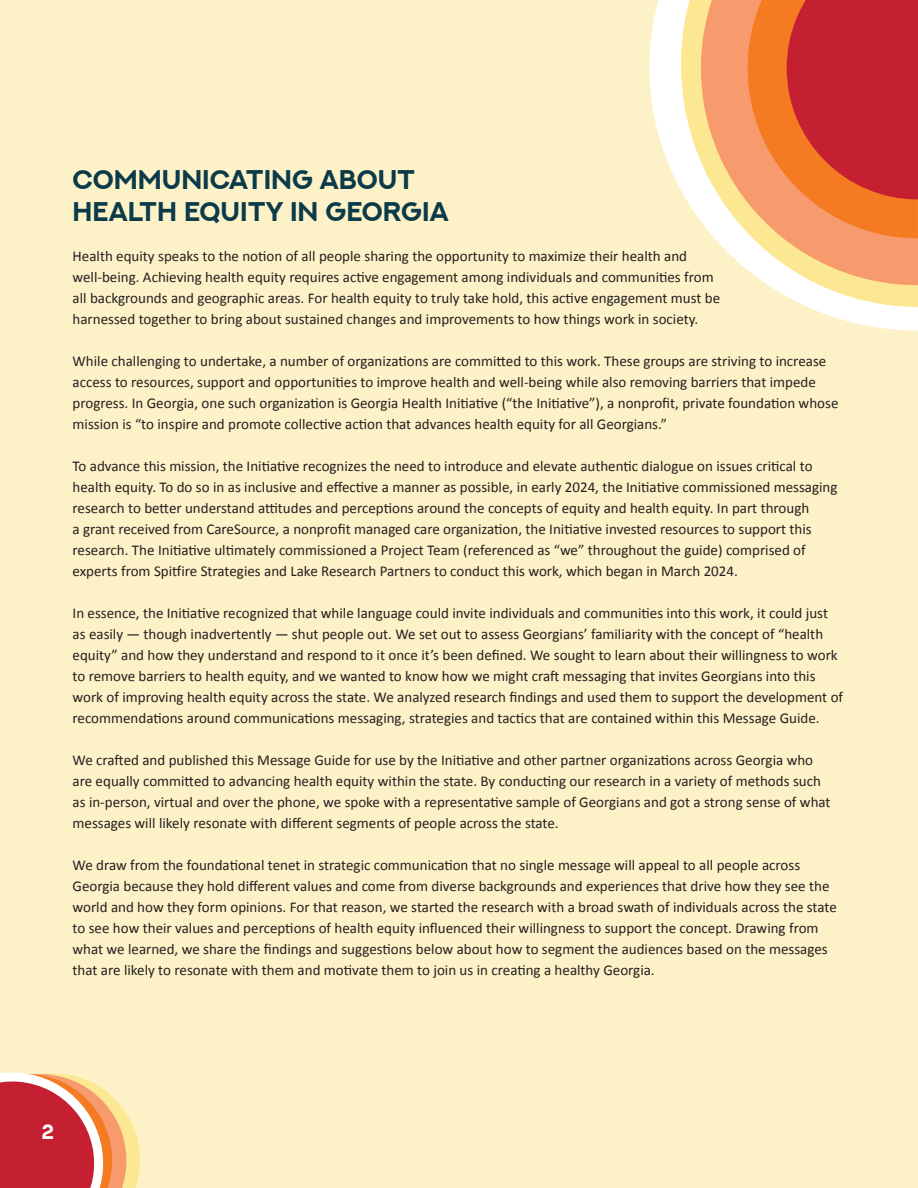
<style>
.page{position:relative;width:918px;height:1188px;background:#fdf2c7}
.page>*{position:absolute;margin:0;border:0;box-sizing:border-box;transform-origin:0 0}
.t1{font:700 27px/32.4px "NEXTART";color:#0b3a49}
.t2{font:700 21px "NEXTART";color:#fff}
.t3{font:15px/21px "Calibri";color:#231f20}
</style>
<div class="page">
<svg style="left:0;top:1064px;width:143px;height:124px;background:#e07d6d"></svg>
<svg style="left:681px;top:0;width:67px;height:307px"></svg>
<svg style="left:701px;top:0;width:47px;height:285px;fill:#f79b6e"></svg>
<svg style="left:748px;top:0;width:170px;height:307px;background:#e16c4f"></svg>
<p class="t1" style="left:73px;top:164px;width:378px">COMMUNICATING ABOUT<br>HEALTH EQUITY IN GEORGIA</p>
<p class="t3" style="left:73px;top:246px;width:649px">Health equity speaks to the notion of all people sharing the opportunity to maximize their health and well-being. Achieving health equity requires active engagement among individuals and communities from all backgrounds and geographic areas. For health equity to truly take hold, this active engagement must be harnessed together to bring about sustained changes and improvements to how things work in society.</p>
<p class="t3" style="left:73px;top:351px;width:767px">While challenging to undertake, a number of organizations are committed to this work. These groups are striving to increase access to resources, support and opportunities to improve health and well-being while also removing barriers that impede progress. In Georgia, one such organization is Georgia Health Initiative (“the Initiative”), a nonprofit, private foundation whose mission is “to inspire and promote collective action that advances health equity for all Georgians.”</p>
<p class="t3" style="left:73px;top:456px;width:767px">To advance this mission, the Initiative recognizes the need to introduce and elevate authentic dialogue on issues critical to health equity. To do so in as inclusive and effective a manner as possible, in early 2024, the Initiative commissioned messaging research to better understand attitudes and perceptions around the concepts of equity and health equity. In part through<br>a grant received from CareSource, a nonprofit managed care organization, the Initiative invested resources to support this research. The Initiative ultimately commissioned a Project Team (referenced as “we” throughout the guide) comprised of experts from Spitfire Strategies and Lake Research Partners to conduct this work, which began in March 2024.</p>
<p class="t3" style="left:73px;top:603px;width:772px">In essence, the Initiative recognized that while language could invite individuals and communities into this work, it could just as easily — though inadvertently — shut people out. We set out to assess Georgians’ familiarity with the concept of “health equity” and how they understand and respond to it once it’s been defined. We sought to learn about their willingness to work to remove barriers to health equity, and we wanted to know how we might craft messaging that invites Georgians into this work of improving health equity across the state. We analyzed research findings and used them to support the development of recommendations around communications messaging, strategies and tactics that are contained within this Message Guide.</p>
<p class="t3" style="left:73px;top:750px;width:760px">We crafted and published this Message Guide for use by the Initiative and other partner organizations across Georgia who are equally committed to advancing health equity within the state. By conducting our research in a variety of methods such as in-person, virtual and over the phone, we spoke with a representative sample of Georgians and got a strong sense of what messages will likely resonate with different segments of people across the state.</p>
<p class="t3" style="left:73px;top:855px;width:766px">We draw from the foundational tenet in strategic communication that no single message will appeal to all people across Georgia because they hold different values and come from diverse backgrounds and experiences that drive how they see the world and how they form opinions. For that reason, we started the research with a broad swath of individuals across the state to see how their values and perceptions of health equity influenced their willingness to support the concept. Drawing from what we learned, we share the findings and suggestions below about how to segment the audiences based on the messages that are likely to resonate with them and motivate them to join us in creating a healthy Georgia.</p>
<p class="t2" style="left:41px;top:1120px;width:14px">2</p>
</div>
